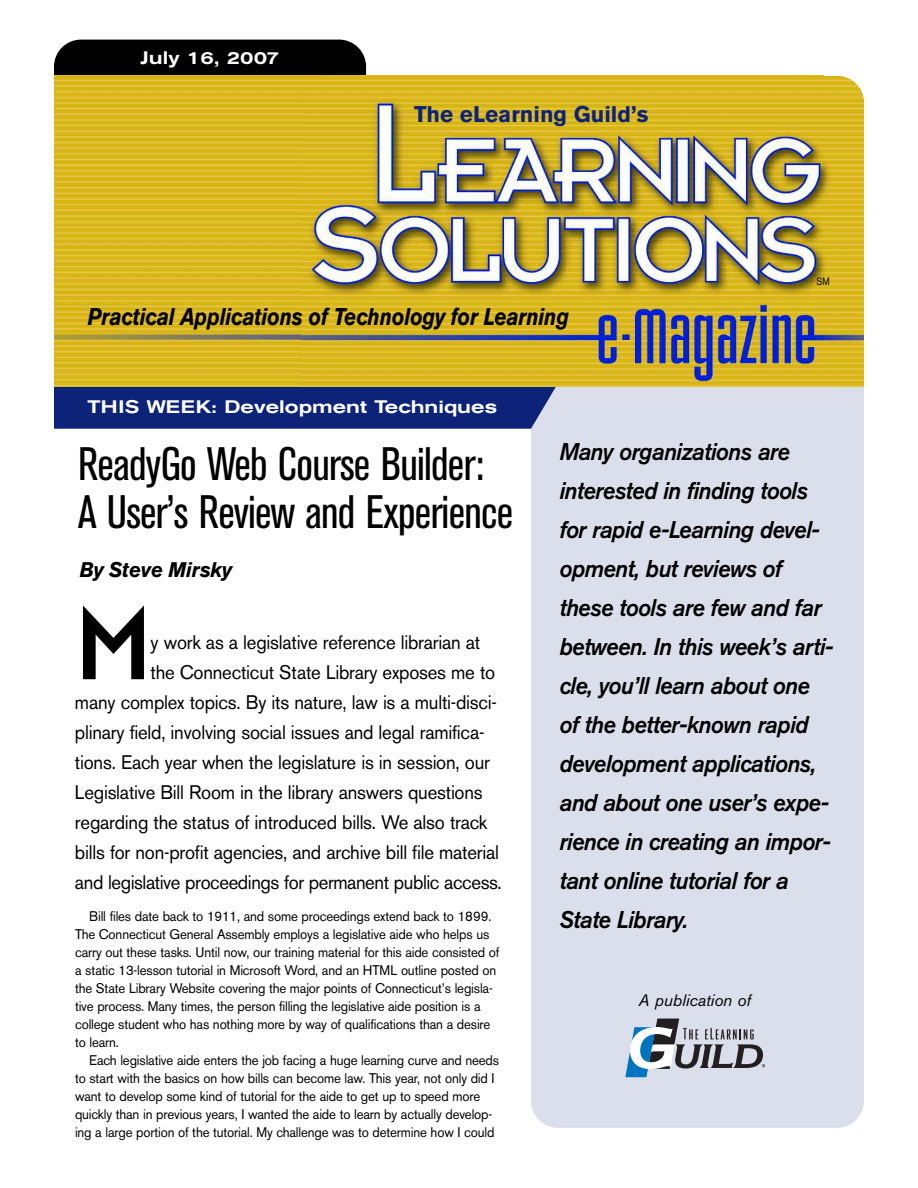
<style>
.page{position:relative;width:918px;height:1188px;background:#fff}
.page>*{position:absolute;margin:0;border:0;box-sizing:border-box;transform-origin:0 0}
.t1{font:115.05px "Insignia";color:#000;scale:.95 1}
.t2{font:condensed 46.5px/48px "Akzidenz Grotesk BE";letter-spacing:-.015em;color:#000}
.t3{font:italic 500 24px/39px "Akzidenz Grotesk BE";letter-spacing:-.025em;color:#000;scale:.95 1}
.t4{font:italic 700 24px "Akzidenz Grotesk BE";letter-spacing:-.01em;color:#000;scale:.85 1}
.t5{font:700 22.5px "Akzidenz Grotesk BE";color:#0c2379}
.t6{font:italic 700 21px "Akzidenz Grotesk BE";letter-spacing:-.01em;color:#000;scale:.95 1}
.t7{font:19.5px "Akzidenz Grotesk BE";letter-spacing:-.01em;color:#000;scale:.95 1}
.t8{font:500 expanded 18px "Akzidenz Grotesk BE";color:#fff}
.t9{font:italic 16.5px "Akzidenz Grotesk BE";color:#000}
.t10{font:13.8px/18px "Akzidenz Grotesk BE";letter-spacing:-.01em;color:#000;scale:.95 1}
.t11{font:10.5px "Akzidenz Grotesk BE";color:#000;scale:.85 1}
</style>
<div class="page">
<div style="left:54px;top:40px;width:312px;height:82px;background:#000;border-radius:27px"></div>
<img style="left:54px;top:76px;width:247px;height:311px">
<img style="left:301px;top:76px;width:563px;height:311px">
<div style="left:531px;top:387px;width:333px;height:741px;background:#dbdeeb;border-radius:27px"></div>
<div style="left:531px;top:387px;width:333px;height:275px;background:#dbdeeb"></div>
<svg style="left:625px;top:1019px;width:140px;height:58px"></svg>
<div style="left:54px;top:387px;width:502px;height:42px;background:#0c2379"></div>
<h3 class="t8" style="left:140px;top:51px;width:141px">July 16, 2007</h3>
<h3 class="t5" style="left:414px;top:105px;width:236px">The eLearning Guild’s</h3>
<h3 class="t4" style="left:88px;top:307px;width:568px">Practical Applications of Technology for Learning</h3>
<h3 class="t8" style="left:88px;top:401px;width:411px">THIS WEEK: Development Techniques</h3>
<p class="t11" style="left:817px;top:277px;width:17px">SM</p>
<h2 class="t2" style="left:78px;top:444px;width:437px">ReadyGo Web Course Builder:<br>A User’s Review and Experience</h2>
<h3 class="t6" style="left:80px;top:562px;width:162px">By Steve Mirsky</h3>
<h1 class="t1" style="left:75px;top:607px;width:82px">M</h1>
<h3 class="t7" style="left:151px;top:635px;width:349px">y work as a legislative reference librarian at</h3>
<h3 class="t7" style="left:151px;top:665px;width:364px">the Connecticut State Library exposes me to</h3>
<h3 class="t7" style="left:75px;top:695px;width:446px">many complex topics. By its nature, law is a multi-disci-</h3>
<h3 class="t7" style="left:75px;top:725px;width:433px">plinary field, involving social issues and legal ramifica-</h3>
<h3 class="t7" style="left:75px;top:755px;width:438px">tions. Each year when the legislature is in session, our</h3>
<h3 class="t7" style="left:75px;top:785px;width:431px">Legislative Bill Room in the library answers questions</h3>
<h3 class="t7" style="left:75px;top:815px;width:436px">regarding the status of introduced bills. We also track</h3>
<h3 class="t7" style="left:75px;top:845px;width:448px">bills for non-profit agencies, and archive bill file material</h3>
<h3 class="t7" style="left:75px;top:875px;width:451px">and legislative proceedings for permanent public access.</h3>
<p class="t10" style="left:75px;top:908px;width:448px;text-indent:14px">Bill files date back to 1911, and some proceedings extend back to 1899.<br>The Connecticut General Assembly employs a legislative aide who helps us carry out these tasks. Until now, our training material for this aide consisted of a static 13-lesson tutorial in Microsoft Word, and an HTML outline posted on the State Library Website covering the major points of Connecticut’s legisla&shy;tive process. Many times, the person filling the legislative aide position is a college student who has nothing more by way of qualifications than a desire to learn.</p>
<p class="t10" style="left:75px;top:1052px;width:448px;text-indent:14px">Each legislative aide enters the job facing a huge learning curve and needs to start with the basics on how bills can become law. This year, not only did I want to develop some kind of tutorial for the aide to get up to speed more quickly than in previous years, I wanted the aide to learn by actually develop&shy;ing a large portion of the tutorial. My challenge was to determine how I could</p>
<p class="t3" style="left:559px;top:434px;width:290px">Many organizations are interested in finding tools for rapid e-Learning devel&shy;opment, but reviews of these tools are few and far between. In this week’s arti&shy;cle, you’ll learn about one of the better-known rapid development applications, and about one user’s expe&shy;rience in creating an impor&shy;tant online tutorial for a<br>State Library.</p>
<p class="t9" style="left:639px;top:995px;width:114px">A publication of</p>
</div>
